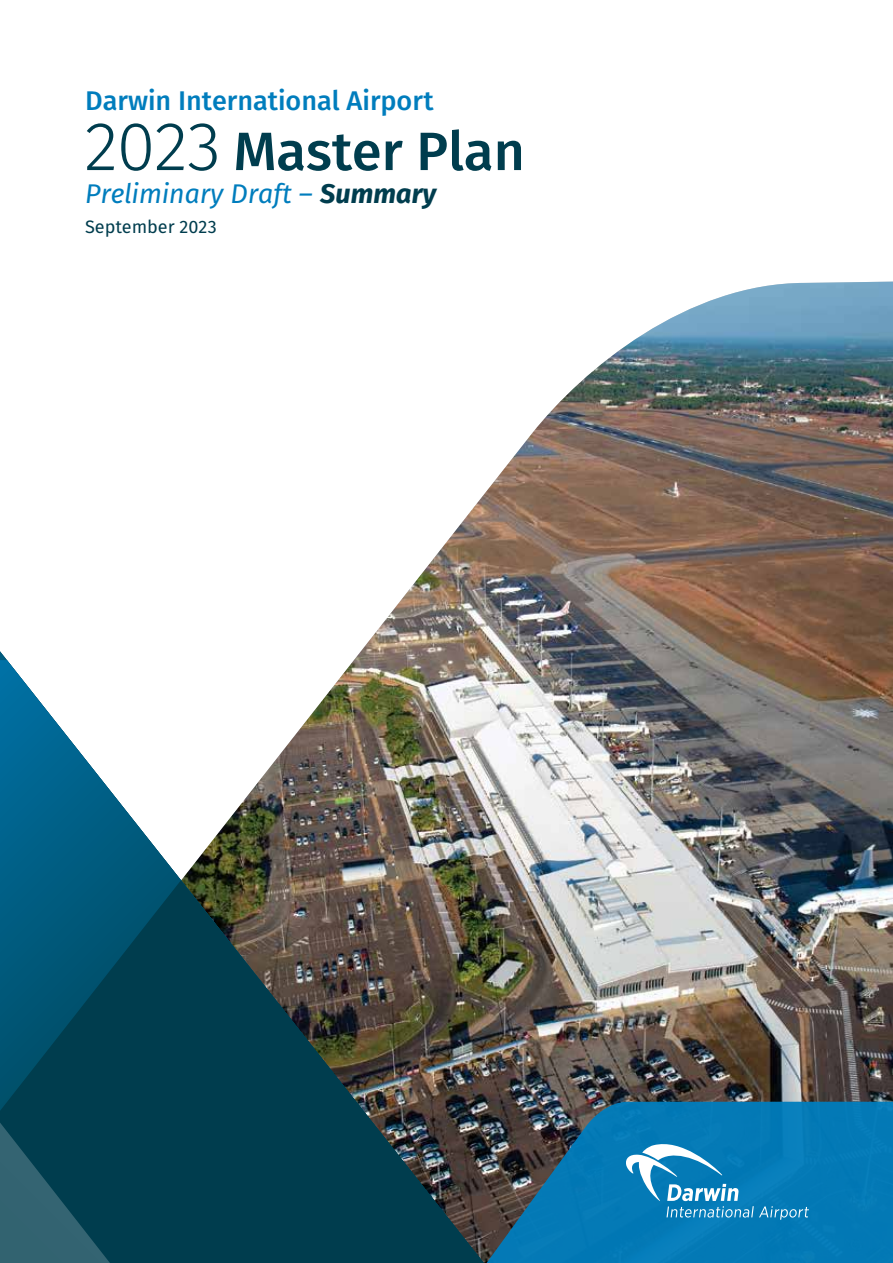
<style>
.page{position:relative;width:893px;height:1263px;background:#fff}
.page>*{position:absolute;margin:0;border:0;box-sizing:border-box;transform-origin:0 0}
.t1{font:54px "Fira Sans OT Medium";color:#003d4e}
.t2{font:27px "Fira Sans OT Medium";color:#007dbd}
.t3{font:italic 27px "Fira Sans OT";color:#007dbd}
.t4{font:18px "Fira Sans OT";color:#003d4e}
.s1{font-family:"Fira Sans OT Light";font-size:69px}
.s2{font-weight:700;color:#003d4e}
</style>
<div class="page">
<img style="left:361px;top:282px;width:532px;height:819px">
<svg style="left:484px;top:1101px;width:409px;height:162px;fill:#0479b5"></svg>
<img style="left:0;top:651px;width:484px;height:612px">
<svg style="left:625px;top:1138px;width:184px;height:82px"></svg>
<p class="t2" style="left:85px;top:82px;width:350px">Darwin International Airport</p>
<h1 class="t1" style="left:85px;top:113px;width:441px"><span class="s1">2023</span> Master Plan</h1>
<p class="t3" style="left:85px;top:175px;width:353px">Preliminary Draft – <span class="s2">Summary</span></p>
<p class="t4" style="left:85px;top:214px;width:133px">September 2023</p>
</div>
